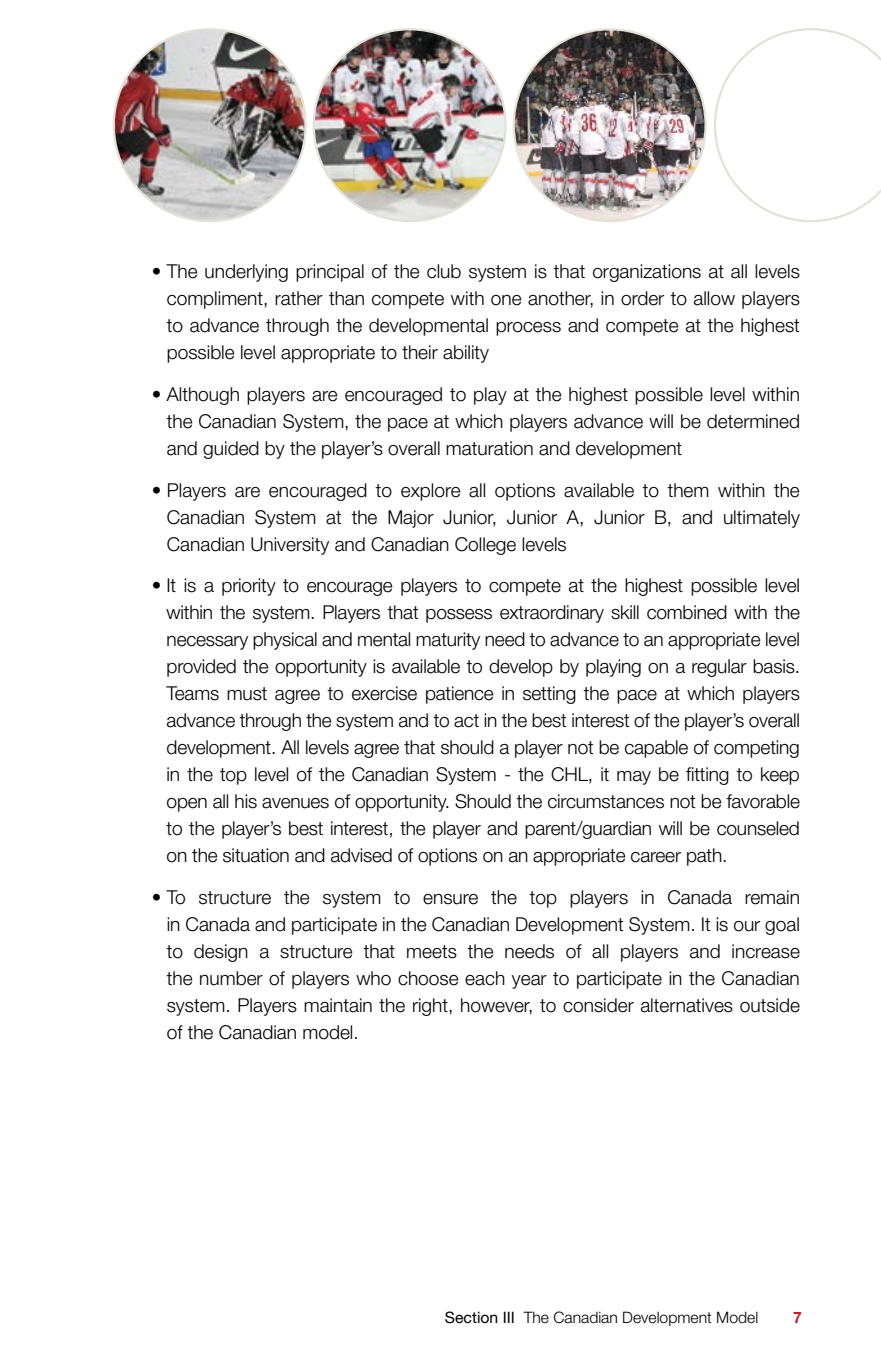
<style>
.page{position:relative;width:881px;height:1357px;background:#fff}
.page>*{position:absolute;margin:0;border:0;box-sizing:border-box;transform-origin:0 0}
.t1{font:300 19.12px/27px "Helvetica Neue";color:#000;text-align:justify}
.t2{font:300 15.75px "Helvetica Neue";color:#000}
.t3{font:700 15.75px "Helvetica Neue";color:#c61d23}
.s1{font-weight:400}
</style>
<div class="page">
<svg style="left:714px;top:28px;width:167px;height:194px"></svg>
<img style="left:114px;top:29px;width:192px;height:192px;border-radius:96px">
<img style="left:314px;top:29px;width:191px;height:192px;border-radius:96px">
<img style="left:514px;top:29px;width:192px;height:192px;border-radius:96px">
<p class="t1" style="left:167px;top:258px;width:635px;text-indent:-15px">• The underlying principal of the club system is that organizations at all levels compliment, rather than compete with one another, in order to allow players to advance through the developmental process and compete at the highest possible level appropriate to their ability</p>
<p class="t1" style="left:167px;top:380px;width:635px;text-indent:-15px">• Although players are encouraged to play at the highest possible level within the Canadian System, the pace at which players advance will be determined and guided by the player’s overall maturation and development</p>
<p class="t1" style="left:167px;top:476px;width:635px;text-indent:-15px">• Players are encouraged to explore all options available to them within the Canadian System at the Major Junior, Junior A, Junior B, and ultimately Canadian University and Canadian College levels</p>
<p class="t1" style="left:167px;top:571px;width:635px;text-indent:-15px">• It is a priority to encourage players to compete at the highest possible level within the system. Players that possess extraordinary skill combined with the necessary physical and mental maturity need to advance to an appropriate level provided the opportunity is available to develop by playing on a regular basis.<br>Teams must agree to exercise patience in setting the pace at which players advance through the system and to act in the best interest of the player’s overall development. All levels agree that should a player not be capable of competing in the top level of the Canadian System - the CHL, it may be fitting to keep open all his avenues of opportunity. Should the circumstances not be favorable to the player’s best interest, the player and parent/guardian will be counseled on the situation and advised of options on an appropriate career path.</p>
<p class="t1" style="left:167px;top:883px;width:635px;text-indent:-15px">• To structure the system to ensure the top players in Canada remain in Canada and participate in the Canadian Development System. It is our goal to design a structure that meets the needs of all players and increase the number of players who choose each year to participate in the Canadian system. Players maintain the right, however, to consider alternatives outside of the Canadian model.</p>
<p class="t2" style="left:445px;top:1307px;width:315px"><span class="s1">Section III</span> The Canadian Development Model</p>
<p class="t3" style="left:793px;top:1307px;width:10px">7</p>
</div>
